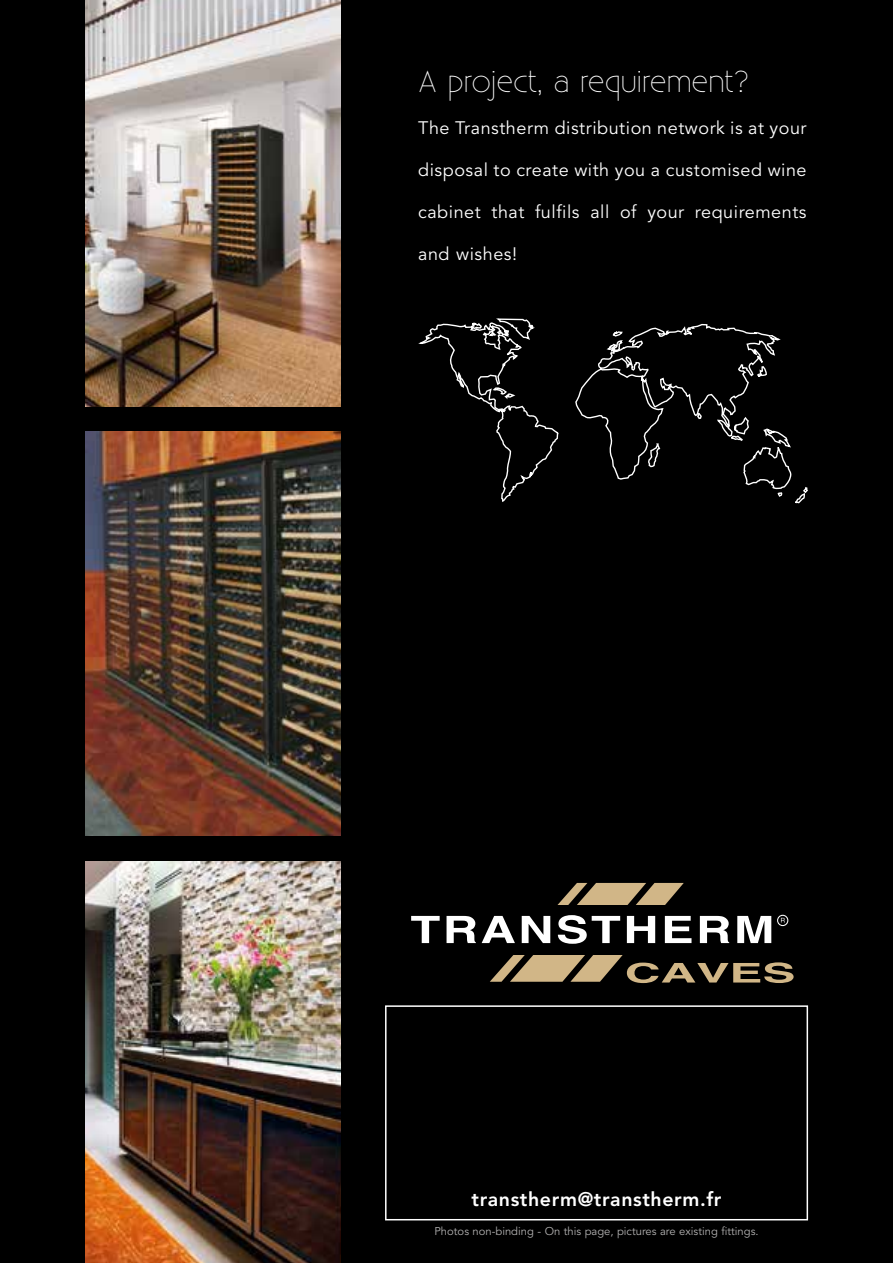
<style>
.page{position:relative;width:893px;height:1263px;background:#000}
.page>*{position:absolute;margin:0;border:0;box-sizing:border-box;transform-origin:0 0}
.t1{font:300 30px "Existence";color:#fff}
.t2{font:800 19.5px "Avenir";letter-spacing:.03em;color:#fff}
.t3{font:18px "Avenir";letter-spacing:.03em;color:#fff}
.t4{font:11.25px "Avenir";color:#b3b2b2}
</style>
<div class="page">
<svg style="left:418px;top:318px;width:390px;height:186px"></svg>
<div style="left:385px;top:1005px;width:423px;height:215px;border:2px solid #fff"></div>
<svg style="left:411px;top:916px;width:29px;height:27px"></svg>
<svg style="left:447px;top:916px;width:29px;height:27px"></svg>
<svg style="left:482px;top:883px;width:312px;height:100px"></svg>
<img style="left:85px;top:432px;width:255px;height:404px">
<img style="left:85px;top:861px;width:255px;height:402px">
<img style="left:85px;top:0;width:255px;height:406px">
<h1 class="t1" style="left:418px;top:65px;width:332px">A project, a requirement?</h1>
<p class="t3" style="left:418px;top:118px;width:390px">The Transtherm distribution network is at your</p>
<p class="t3" style="left:418px;top:160px;width:390px">disposal to create with you a customised wine</p>
<p class="t3" style="left:418px;top:201px;width:390px">cabinet that fulfils all of your requirements</p>
<p class="t3" style="left:418px;top:243px;width:100px">and wishes!</p>
<p class="t2" style="left:472px;top:1188px;width:252px">transtherm@transtherm.fr</p>
<p class="t4" style="left:434px;top:1224px;width:326px">Photos non-binding - On this page, pictures are existing fittings.</p>
</div>
